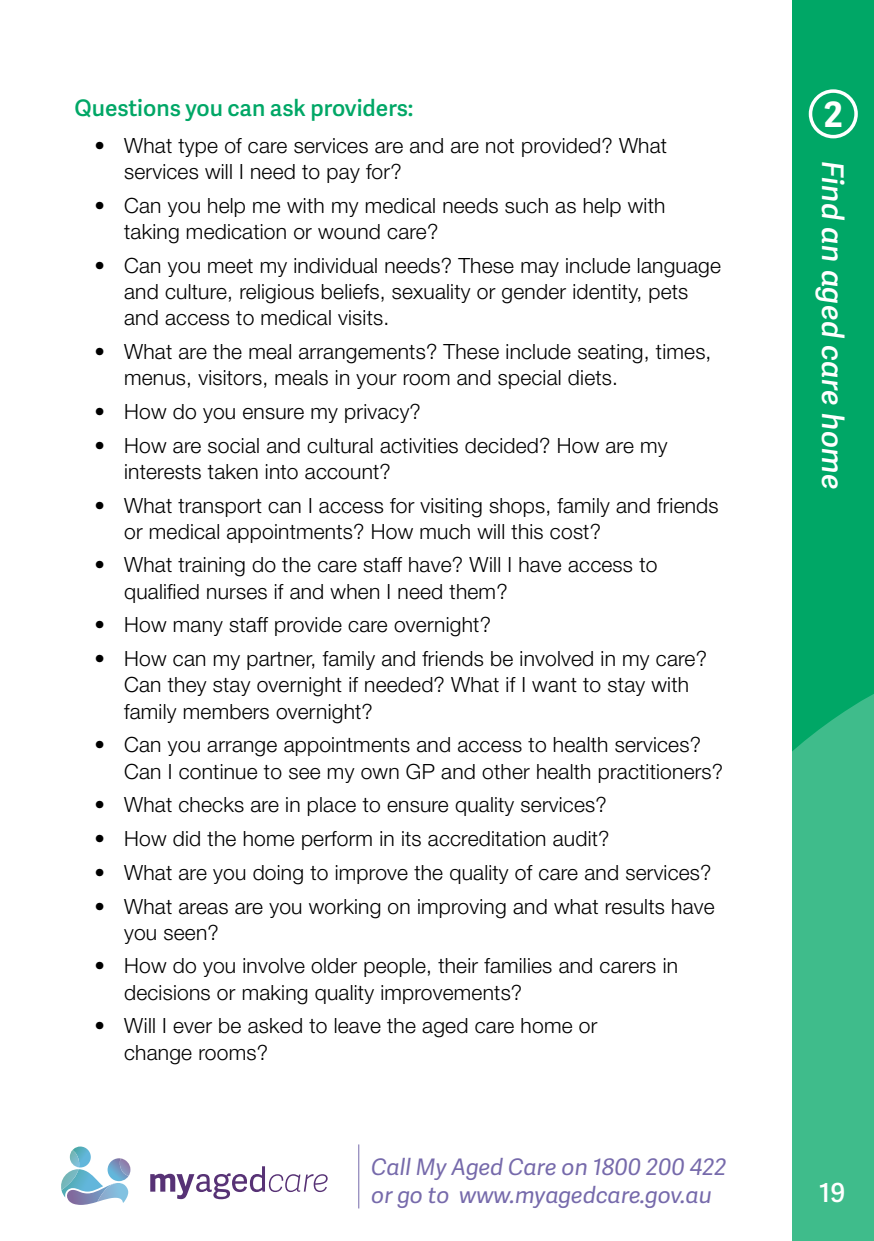
<style>
.page{position:relative;width:874px;height:1241px;background:#fff}
.page>*{position:absolute;margin:0;border:0;box-sizing:border-box;transform-origin:0 0}
.t1{font:700 35px "Adelle Sans";color:#fff}
.t2{font:italic 600 29.75px "Adelle Sans";letter-spacing:.015em;color:#fff}
.t3{font:600 26.25px "Adelle Sans";color:#fff}
.t4{font:italic 22.75px/27.3px "Adelle Sans";color:#766aab}
.t5{font:600 22.75px "Adelle Sans";color:#00a766}
.t6{font:300 21px/26.2px "Helvetica Neue LT Std";letter-spacing:.01em;color:#000}
</style>
<div class="page">
<hr style="left:358px;top:1144px;width:1px;height:64px;background:#766aab">
<svg style="left:150px;top:1166px;width:177px;height:32px"></svg>
<svg style="left:61px;top:1146px;width:70px;height:58px"></svg>
<div style="left:792px;top:0;width:81px;height:1240px;background:#00a766"></div>
<div style="left:792px;top:694px;width:81px;height:546px;background:#3fbc8b"></div>
<div style="left:808px;top:89px;width:49px;height:49px;border:3px solid #fff;border-radius:50%"></div>
<p class="t5" style="left:74px;top:92px;width:340px">Questions you can ask providers:</p>
<p class="t6" style="left:124px;top:132px;width:544px;text-indent:-30px">• What type of care services are and are not provided? What services will I need to pay for?</p>
<p class="t6" style="left:124px;top:191px;width:542px;text-indent:-30px">• Can you help me with my medical needs such as help with taking medication or wound care?</p>
<p class="t6" style="left:124px;top:251px;width:598px;text-indent:-30px">• Can you meet my individual needs? These may include language and culture, religious beliefs, sexuality or gender identity, pets and access to medical visits.</p>
<p class="t6" style="left:124px;top:338px;width:588px;text-indent:-30px">• What are the meal arrangements? These include seating, times, menus, visitors, meals in your room and special diets.</p>
<p class="t6" style="left:94px;top:398px;width:328px">• How do you ensure my privacy?</p>
<p class="t6" style="left:124px;top:431px;width:544px;text-indent:-30px">• How are social and cultural activities decided? How are my interests taken into account?</p>
<p class="t6" style="left:124px;top:491px;width:595px;text-indent:-30px">• What transport can I access for visiting shops, family and friends or medical appointments? How much will this cost?</p>
<p class="t6" style="left:124px;top:551px;width:534px;text-indent:-30px">• What training do the care staff have? Will I have access to qualified nurses if and when I need them?</p>
<p class="t6" style="left:94px;top:611px;width:398px">• How many staff provide care overnight?</p>
<p class="t6" style="left:124px;top:645px;width:584px;text-indent:-30px">• How can my partner, family and friends be involved in my care?<br>Can they stay overnight if needed? What if I want to stay with family members overnight?</p>
<p class="t6" style="left:124px;top:731px;width:600px;text-indent:-30px">• Can you arrange appointments and access to health services?<br>Can I continue to see my own GP and other health practitioners?</p>
<p class="t6" style="left:94px;top:791px;width:513px">• What checks are in place to ensure quality services?</p>
<p class="t6" style="left:94px;top:824px;width:516px">• How did the home perform in its accreditation audit?</p>
<p class="t6" style="left:94px;top:858px;width:618px">• What are you doing to improve the quality of care and services?</p>
<p class="t6" style="left:124px;top:892px;width:591px;text-indent:-30px">• What areas are you working on improving and what results have you seen?</p>
<p class="t6" style="left:124px;top:952px;width:555px;text-indent:-30px">• How do you involve older people, their families and carers in decisions or making quality improvements?</p>
<p class="t6" style="left:124px;top:1012px;width:474px;text-indent:-30px">• Will I ever be asked to leave the aged care home or change rooms?</p>
<p class="t4" style="left:371px;top:1152px;width:356px">Call My Aged Care on 1800 200 422 or go to www.myagedcare.gov.au</p>
<h1 class="t1" style="left:823px;top:89px;width:20px">2</h1>
<h2 class="t2" style="left:853px;top:161px;width:330px;rotate:90deg">Find an aged care home</h2>
<p class="t3" style="left:818px;top:1173px;width:28px">19</p>
</div>
